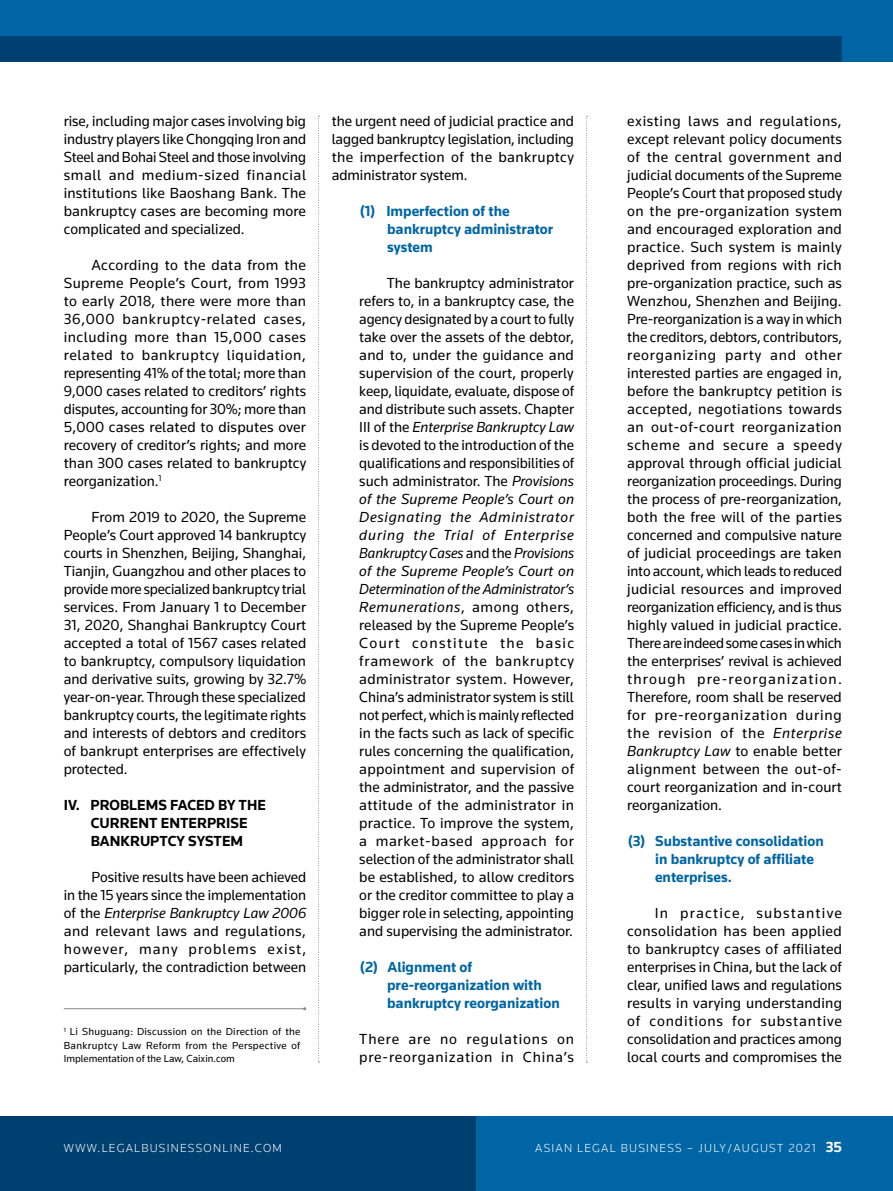
<style>
.page{position:relative;width:893px;height:1191px;background:#fff}
.page>*{position:absolute;margin:0;border:0;box-sizing:border-box;transform-origin:0 0}
.t1{font:15px/18px "Knowledge 2017";color:#000;text-align:justify}
.t2{font:700 15px/18px "Knowledge 2017";color:#0065a4}
.t3{font:700 15px "Knowledge 2017";color:#000}
.t4{font:15px/18px "Knowledge 2017";letter-spacing:.05em;color:#000}
.t5{font:300 12px "Knowledge 2017";letter-spacing:.1em;color:#fff}
.t6{font:10.5px/13.5px "Knowledge 2017";color:#000;text-align:justify}
.s1{font-style:italic}
.s2{font-weight:700;font-size:15px}
</style>
<div class="page">
<div style="left:0;top:1116px;width:503px;height:75px;background:#004071"></div>
<div style="left:476px;top:1116px;width:417px;height:75px;background:#0065a4"></div>
<hr style="left:64px;top:1008px;width:241px;height:1px;background:#86888a">
<div style="left:0;top:0;width:893px;height:62px;background:#0065a4"></div>
<div style="left:0;top:36px;width:842px;height:26px;background:#004071"></div>
<svg style="left:318px;top:116px;width:1px;height:946px"></svg>
<svg style="left:586px;top:116px;width:1px;height:946px"></svg>
<p class="t1" style="left:64px;top:112px;width:244px">rise, including major cases involving big industry players like Chongqing Iron and Steel and Bohai Steel and those involving small and medium-sized financial institutions like Baoshang Bank. The bankruptcy cases are becoming more complicated and specialized.</p>
<p class="t1" style="left:64px;top:256px;width:244px;text-indent:28px">According to the data from the Supreme People’s Court, from 1993 to early 2018, there were more than 36,000 bankruptcy-related cases, including more than 15,000 cases related to bankruptcy liquidation, representing 41% of the total; more than 9,000 cases related to creditors’ rights disputes, accounting for 30%; more than 5,000 cases related to disputes over recovery of creditor’s rights; and more than 300 cases related to bankruptcy reorganization.<sup>1</sup></p>
<p class="t1" style="left:64px;top:508px;width:244px;text-indent:28px">From 2019 to 2020, the Supreme People’s Court approved 14 bankruptcy courts in Shenzhen, Beijing, Shanghai, Tianjin, Guangzhou and other places to provide more specialized bankruptcy trial services. From January 1 to December 31, 2020, Shanghai Bankruptcy Court accepted a total of 1567 cases related to bankruptcy, compulsory liquidation and derivative suits, growing by 32.7% year-on-year. Through these specialized bankruptcy courts, the legitimate rights and interests of debtors and creditors of bankrupt enterprises are effectively protected.</p>
<p class="t3" style="left:64px;top:796px;width:46px">IV. Probl</p>
<p class="t3" style="left:137px;top:796px;width:130px">ems faced by the</p>
<p class="t3" style="left:91px;top:814px;width:11px">curr</p>
<p class="t3" style="left:130px;top:814px;width:77px">ent enterpris</p>
<p class="t3" style="left:239px;top:814px;width:10px">e</p>
<p class="t3" style="left:91px;top:832px;width:11px">ban</p>
<p class="t3" style="left:120px;top:832px;width:20px">kruptc</p>
<p class="t3" style="left:176px;top:832px;width:66px">y system</p>
<p class="t1" style="left:64px;top:868px;width:244px;text-indent:28px">Positive results have been achieved in the 15 years since the implementation of the <span class="s1">Enterprise Bankruptcy Law 2006 </span>and relevant laws and regulations, however, many problems exist, particularly, the contradiction between</p>
<p class="t6" style="left:64px;top:1024px;width:238px"><sup>1</sup> Li Shuguang: Discussion on the Direction of the Bankruptcy Law Reform from the Perspective of Implementation of the Law, Caixin.com</p>
<p class="t1" style="left:332px;top:112px;width:244px">the urgent need of judicial practice and lagged bankruptcy legislation, including the imperfection of the bankruptcy administrator system.</p>
<p class="t2" style="left:387px;top:202px;width:168px;text-indent:-27px">(1) Imperfection of the bankruptcy administrator system</p>
<p class="t1" style="left:359px;top:274px;width:216px;text-indent:28px">The bankruptcy administrator refers to, in a bankruptcy case, the agency designated by a court to fully take over the assets of the debtor, and to, under the guidance and supervision of the court, properly keep, liquidate, evaluate, dispose of and distribute such assets. Chapter III of the <span class="s1">Enterprise Bankruptcy Law </span>is devoted to the introduction of the qualifications and responsibilities of such administrator. The <span class="s1">Provisions of the Supreme People’s Court on Designating the Administrator during the Trial of Enterprise Bankruptcy Cases</span> and the <span class="s1">Provisions of the Supreme People’s Court on Determination of the Administrator’s Remunerations</span>, among others, released by the Supreme People’s Court constitute the basic framework of the bankruptcy administrator system. However, China’s administrator system is still not perfect, which is mainly reflected in the facts such as lack of specific rules concerning the qualification, appointment and supervision of the administrator, and the passive attitude of the administrator in practice. To improve the system, a market-based approach for selection of the administrator shall be established, to allow creditors or the creditor committee to play a bigger role in selecting, appointing and supervising the administrator.</p>
<p class="t2" style="left:387px;top:958px;width:174px;text-indent:-27px">(2) Alignment of pre-reorganization with bankruptcy reorganization</p>
<p class="t4" style="left:359px;top:1030px;width:216px">There are no regulations on pre-reorganization in China’s</p>
<p class="t1" style="left:627px;top:112px;width:216px">existing laws and regulations, except relevant policy documents of the central government and judicial documents of the Supreme People’s Court that proposed study on the pre-organization system and encouraged exploration and practice. Such system is mainly deprived from regions with rich pre-organization practice, such as Wenzhou, Shenzhen and Beijing.<br>Pre-reorganization is a way in which the creditors, debtors, contributors, reorganizing party and other interested parties are engaged in, before the bankruptcy petition is accepted, negotiations towards an out-of-court reorganization scheme and secure a speedy approval through official judicial reorganization proceedings. During the process of pre-reorganization, both the free will of the parties concerned and compulsive nature of judicial proceedings are taken into account, which leads to reduced judicial resources and improved reorganization efficiency, and is thus highly valued in judicial practice.<br>There are indeed some cases in which the enterprises’ revival is achieved through pre-reorganization.<br>Therefore, room shall be reserved for pre-reorganization during the revision of the <span class="s1">Enterprise Bankruptcy Law</span> to enable better alignment between the out-of&shy;court reorganization and in-court reorganization.</p>
<p class="t2" style="left:655px;top:832px;width:170px;text-indent:-27px">(3) Substantive consolidation in bankruptcy of affiliate enterprises.</p>
<p class="t1" style="left:627px;top:904px;width:216px;text-indent:28px">In practice, substantive consolidation has been applied to bankruptcy cases of affiliated enterprises in China, but the lack of clear, unified laws and regulations results in varying understanding of conditions for substantive consolidation and practices among local courts and compromises the</p>
<p class="t5" style="left:64px;top:1141px;width:220px">WWW.LEGALBUSINESSONLINE.COM</p>
<p class="t5" style="left:535px;top:1141px;width:308px">ASIAN LEGAL BUSINESS – JULY/AUGUST 2021 <span class="s2">35</span></p>
</div>
